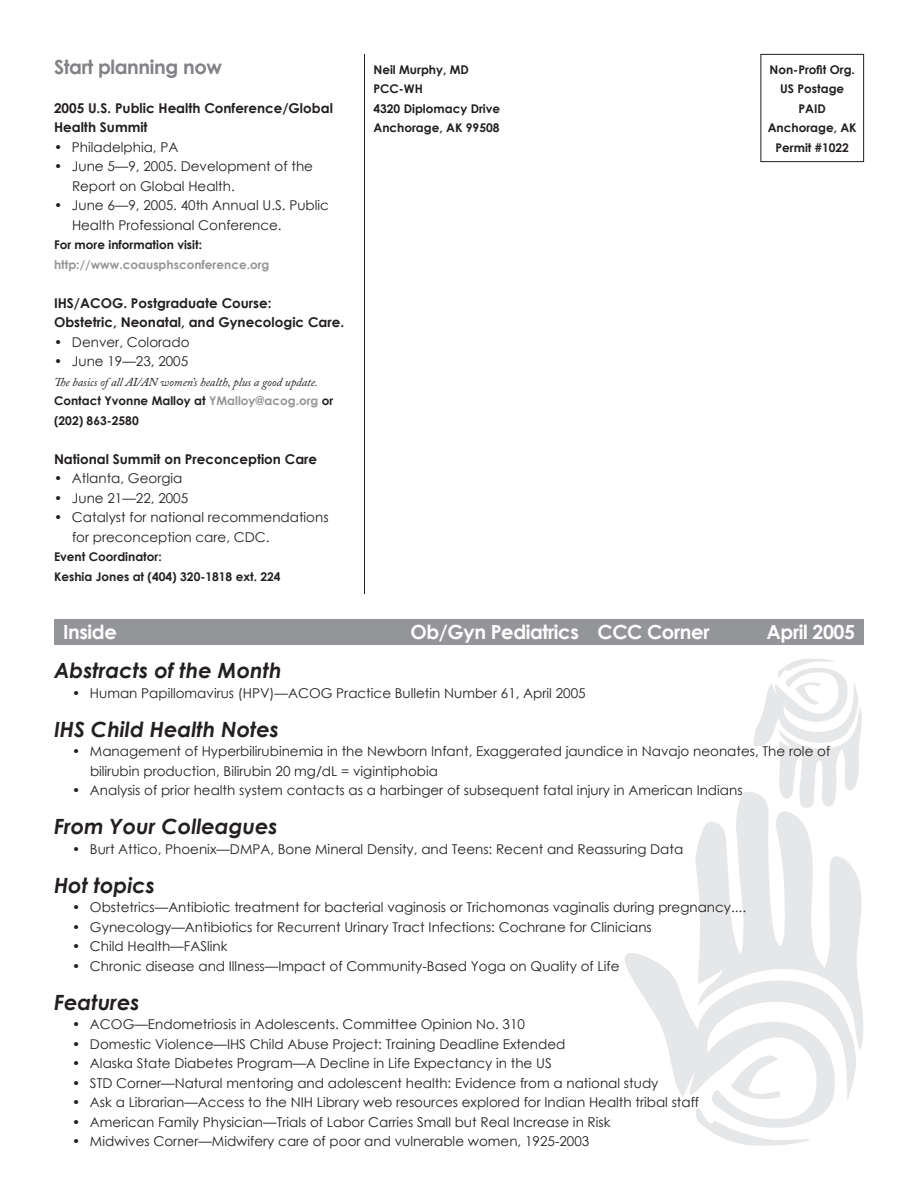
<style>
.page{position:relative;width:918px;height:1188px;background:#fff}
.page>*{position:absolute;margin:0;border:0;box-sizing:border-box;transform-origin:0 0}
.head_2_outside{font:italic 700 21px "Century Gothic";color:#231f20}
.body_1_head__century_gothic__outside{font:700 19.5px "Century Gothic";letter-spacing:-.02em;color:#fff}
.body_1_head__century_gothic{font:700 19.5px "Century Gothic";letter-spacing:-.02em;color:#808285}
.head_3_outside_hanging{font:13.5px/19.5px "Century Gothic";color:#231f20}
.body_1__caslon_pro__bullet_hanging{font:13.5px/19.5px "Century Gothic";color:#231f20}
.body_1_subhead--space_before{font:700 13.5px/19.5px "Century Gothic";color:#231f20}
.contents_2_outside{font:700 12px/19.5px "Century Gothic";color:#231f20}
.contents_2{font:700 12px/19.5px "Century Gothic";color:#231f20}
.contents_2_center{font:700 12px "Century Gothic";color:#231f20}
.contents_italic__caslon__outside{font:italic 12px "Adobe Caslon Pro";color:#231f20}
.body_1__caslon_pro__bullet_hanging-2{font:700 12px "Century Gothic";color:#939598}
.s1{color:#939598}
</style>
<div class="page">
<svg style="left:625px;top:792px;width:238px;height:354px"></svg>
<svg style="left:754px;top:659px;width:108px;height:149px"></svg>
<div style="left:54px;top:620px;width:810px;height:25px;background:#939598"></div>
<div style="left:760px;top:54px;width:104px;height:108px;border:1px solid #231f20"></div>
<hr style="left:364px;top:54px;width:1px;height:540px;background:#231f20">
<p class="body_1_head__century_gothic" style="left:54px;top:52px;width:170px">Start planning now</p>
<p class="body_1_subhead--space_before" style="left:54px;top:97px;width:280px">2005 U.S. Public Health Conference/Global<br>Health Summit</p>
<p class="body_1__caslon_pro__bullet_hanging" style="left:54px;top:137px;width:126px">• Philadelphia, PA</p>
<p class="body_1__caslon_pro__bullet_hanging" style="left:72px;top:156px;width:243px;text-indent:-18px">• June 5—9, 2005. Development of the<br>Report on Global Health.</p>
<p class="body_1__caslon_pro__bullet_hanging" style="left:72px;top:195px;width:258px;text-indent:-18px">• June 6—9, 2005. 40th Annual U.S. Public<br>Health Professional Conference.</p>
<p class="contents_2_outside" style="left:54px;top:234px;width:150px">For more information visit:</p>
<p class="body_1__caslon_pro__bullet_hanging-2" style="left:54px;top:255px;width:217px">http://www.coausphsconference.org</p>
<p class="body_1_subhead--space_before" style="left:54px;top:292px;width:292px">IHS/ACOG. Postgraduate Course:<br>Obstetric, Neonatal, and Gynecologic Care.</p>
<p class="body_1__caslon_pro__bullet_hanging" style="left:54px;top:332px;width:137px">• Denver, Colorado</p>
<p class="body_1__caslon_pro__bullet_hanging" style="left:54px;top:351px;width:136px">• June 19—23, 2005</p>
<p class="contents_italic__caslon__outside" style="left:54px;top:374px;width:265px">The basics of all AI/AN women’s health, plus a good update.</p>
<p class="contents_2_outside" style="left:54px;top:390px;width:281px">Contact Yvonne Malloy at <span class="s1">YMalloy@acog.org</span> or (202) 863-2580</p>
<p class="body_1_subhead--space_before" style="left:54px;top:448px;width:265px">National Summit on Preconception Care</p>
<p class="body_1__caslon_pro__bullet_hanging" style="left:54px;top:468px;width:130px">• Atlanta, Georgia</p>
<p class="body_1__caslon_pro__bullet_hanging" style="left:54px;top:488px;width:136px">• June 21—22, 2005</p>
<p class="body_1__caslon_pro__bullet_hanging" style="left:72px;top:507px;width:258px;text-indent:-18px">• Catalyst for national recommendations for preconception care, CDC.</p>
<p class="contents_2_outside" style="left:54px;top:546px;width:228px">Event Coordinator:<br>Keshia Jones at (404) 320-1818 ext. 224</p>
<p class="contents_2" style="left:374px;top:59px;width:128px">Neil Murphy, MD<br>PCC-WH<br>4320 Diplomacy Drive<br>Anchorage, AK 99508</p>
<p class="contents_2_center" style="left:770px;top:60px;width:87px">Non-Profit Org.</p>
<p class="contents_2_center" style="left:780px;top:80px;width:66px">US Postage</p>
<p class="contents_2_center" style="left:799px;top:99px;width:29px">PAID</p>
<p class="contents_2_center" style="left:768px;top:119px;width:91px">Anchorage, AK</p>
<p class="contents_2_center" style="left:776px;top:138px;width:75px">Permit #1022</p>
<p class="body_1_head__century_gothic__outside" style="left:63px;top:617px;width:55px">Inside</p>
<p class="body_1_head__century_gothic__outside" style="left:410px;top:617px;width:301px">Ob/Gyn Pediatrics CCC Corner</p>
<p class="body_1_head__century_gothic__outside" style="left:767px;top:617px;width:90px">April 2005</p>
<p class="head_2_outside" style="left:54px;top:654px;width:229px">Abstracts of the Month</p>
<p class="head_3_outside_hanging" style="left:72px;top:683px;width:515px">• Human Papillomavirus (HPV)—ACOG Practice Bulletin Number 61, April 2005</p>
<p class="head_2_outside" style="left:54px;top:713px;width:227px">IHS Child Health Notes</p>
<p class="head_3_outside_hanging" style="left:90px;top:741px;width:742px;text-indent:-18px">• Management of Hyperbilirubinemia in the Newborn Infant, Exaggerated jaundice in Navajo neonates, The role of bilirubin production, Bilirubin 20 mg/dL = vigintiphobia</p>
<p class="head_3_outside_hanging" style="left:72px;top:780px;width:672px">• Analysis of prior health system contacts as a harbinger of subsequent fatal injury in American Indians</p>
<p class="head_2_outside" style="left:54px;top:810px;width:225px">From Your Colleagues</p>
<p class="head_3_outside_hanging" style="left:72px;top:839px;width:613px">• Burt Attico, Phoenix—DMPA, Bone Mineral Density, and Teens: Recent and Reassuring Data</p>
<p class="head_2_outside" style="left:54px;top:869px;width:103px">Hot topics</p>
<p class="head_3_outside_hanging" style="left:72px;top:897px;width:676px">• Obstetrics—Antibiotic treatment for bacterial vaginosis or Trichomonas vaginalis during pregnancy....</p>
<p class="head_3_outside_hanging" style="left:72px;top:917px;width:581px">• Gynecology—Antibiotics for Recurrent Urinary Tract Infections: Cochrane for Clinicians</p>
<p class="head_3_outside_hanging" style="left:72px;top:936px;width:157px">• Child Health—FASlink</p>
<p class="head_3_outside_hanging" style="left:72px;top:956px;width:549px">• Chronic disease and Illness—Impact of Community-Based Yoga on Quality of Life</p>
<p class="head_2_outside" style="left:54px;top:986px;width:87px">Features</p>
<p class="head_3_outside_hanging" style="left:72px;top:1014px;width:454px">• ACOG—Endometriosis in Adolescents. Committee Opinion No. 310</p>
<p class="head_3_outside_hanging" style="left:72px;top:1034px;width:495px">• Domestic Violence—IHS Child Abuse Project: Training Deadline Extended</p>
<p class="head_3_outside_hanging" style="left:72px;top:1053px;width:481px">• Alaska State Diabetes Program—A Decline in Life Expectancy in the US</p>
<p class="head_3_outside_hanging" style="left:72px;top:1073px;width:588px">• STD Corner—Natural mentoring and adolescent health: Evidence from a national study</p>
<p class="head_3_outside_hanging" style="left:72px;top:1092px;width:629px">• Ask a Librarian—Access to the NIH Library web resources explored for Indian Health tribal staff</p>
<p class="head_3_outside_hanging" style="left:72px;top:1112px;width:540px">• American Family Physician—Trials of Labor Carries Small but Real Increase in Risk</p>
<p class="head_3_outside_hanging" style="left:72px;top:1131px;width:519px">• Midwives Corner—Midwifery care of poor and vulnerable women, 1925-2003</p>
</div>
